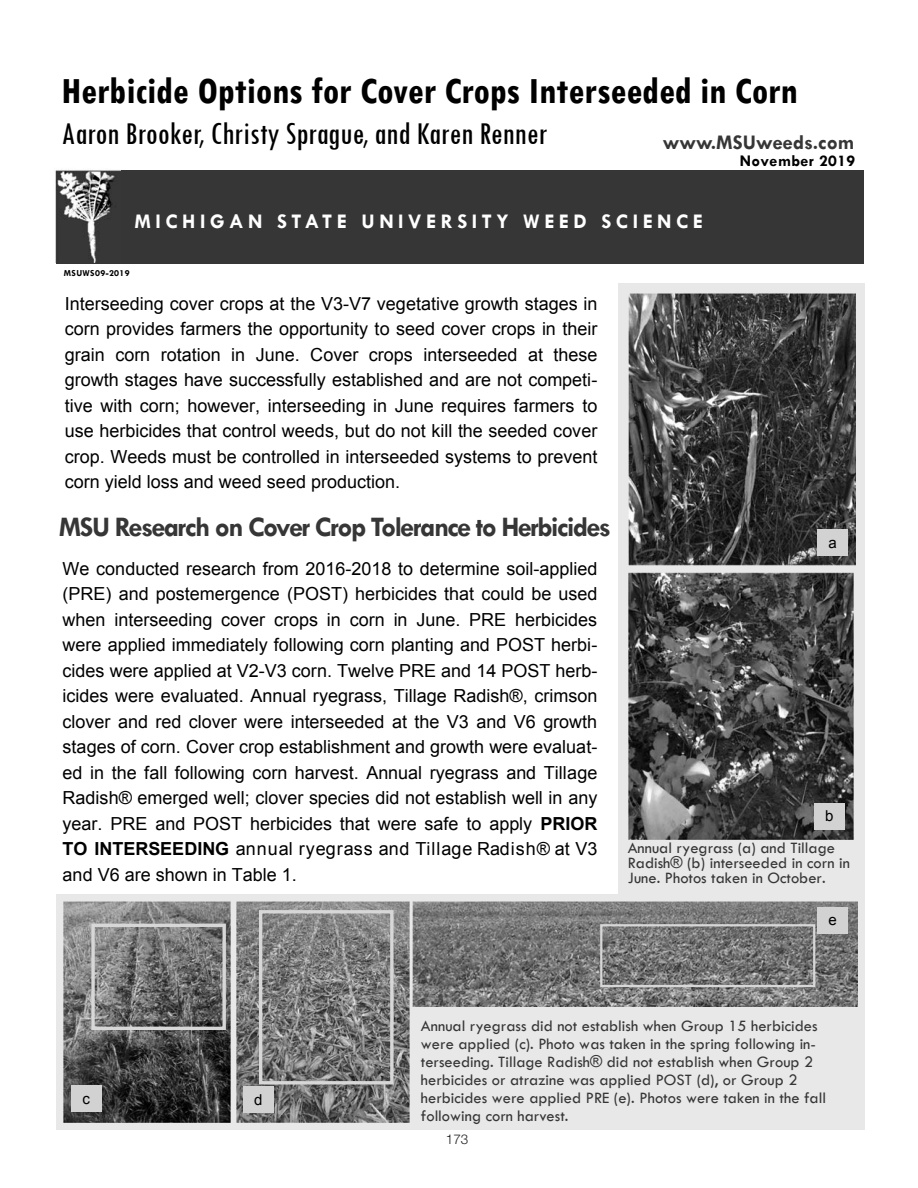
<style>
.page{position:relative;width:918px;height:1188px;background:#fff}
.page>*{position:absolute;margin:0;border:0;box-sizing:border-box;transform-origin:0 0}
.t1{font:700 condensed 39.15px "Tw Cen";color:#000}
.t2{font:condensed 33px "Tw Cen";color:#000}
.t3{font:700 28.5px "Tw Cen";letter-spacing:-.055em;color:#363636}
.t4{font:700 21px "Tw Cen";letter-spacing:.215em;color:#fff}
.t5{font:700 21px "Tw Cen";color:#363636}
.t6{font:18px/25.5px "Arial";color:#000;text-align:justify}
.t7{font:16.5px/18px "Tw Cen";color:#363636}
.t8{font:700 16.5px "Tw Cen";letter-spacing:.02em;color:#000}
.t9{font:15px "Arial";color:#000}
.t10{font:300 13.5px "Helvetica Neue LT Std";color:#231f20}
.t11{font:700 9.3px "Tw Cen";letter-spacing:.04em;color:#000}
.s1{font-weight:700}
</style>
<div class="page">
<div style="left:618px;top:283px;width:246px;height:612px;background:#e8e8e8"></div>
<div style="left:56px;top:170px;width:807px;height:94px;background:#363636"></div>
<img style="left:55px;top:170px;width:65px;height:93px">
<div style="left:56px;top:895px;width:808px;height:235px;background:#e8e8e8"></div>
<img style="left:629px;top:293px;width:227px;height:273px">
<img style="left:629px;top:573px;width:224px;height:266px">
<div style="left:818px;top:529px;width:30px;height:27px;background:#d2d2d2"></div>
<div style="left:814px;top:803px;width:31px;height:27px;background:#d2d2d2"></div>
<img style="left:412px;top:901px;width:445px;height:106px">
<img style="left:64px;top:901px;width:167px;height:221px">
<div style="left:91px;top:924px;width:135px;height:106px;border:3px solid #d7d7d7"></div>
<img style="left:236px;top:901px;width:173px;height:221px">
<div style="left:600px;top:924px;width:215px;height:63px;border:2px solid #d7d7d7"></div>
<div style="left:259px;top:910px;width:135px;height:174px;border:3px solid #d7d7d7"></div>
<div style="left:71px;top:1085px;width:30px;height:27px;background:#d2d2d2"></div>
<div style="left:243px;top:1086px;width:31px;height:27px;background:#d2d2d2"></div>
<div style="left:818px;top:907px;width:30px;height:27px;background:#d2d2d2"></div>
<p class="t1" style="left:62px;top:67px;width:738px">Herbicide Options for Cover Crops Interseeded in Corn</p>
<p class="t2" style="left:62px;top:113px;width:488px">Aaron Brooker, Christy Sprague, and Karen Renner</p>
<p class="t8" style="left:740px;top:150px;width:117px">November 2019</p>
<p class="t5" style="left:663px;top:130px;width:193px">www.MSUweeds.com</p>
<p class="t4" style="left:134px;top:209px;width:570px">MICHIGAN STATE UNIVERSITY WEED SCIENCE</p>
<p class="t11" style="left:64px;top:268px;width:68px">MSUWS09-2019</p>
<p class="t6" style="left:65px;top:291px;width:534px">Interseeding cover crops at the V3-V7 vegetative growth stages in corn provides farmers the opportunity to seed cover crops in their grain corn rotation in June. Cover crops interseeded at these growth stages have successfully established and are not competi&shy;tive with corn; however, interseeding in June requires farmers to use herbicides that control weeds, but do not kill the seeded cover crop. Weeds must be controlled in interseeded systems to prevent corn yield loss and weed seed production.</p>
<p class="t3" style="left:59px;top:509px;width:554px">MSU Research on Cover Crop Tolerance to Herbicides</p>
<p class="t6" style="left:63px;top:556px;width:536px">We conducted research from 2016-2018 to determine soil-applied (PRE) and postemergence (POST) herbicides that could be used when interseeding cover crops in corn in June. PRE herbicides were applied immediately following corn planting and POST herbi&shy;cides were applied at V2-V3 corn. Twelve PRE and 14 POST herb&shy;icides were evaluated. Annual ryegrass, Tillage Radish®, crimson clover and red clover were interseeded at the V3 and V6 growth stages of corn. Cover crop establishment and growth were evaluat&shy;ed in the fall following corn harvest. Annual ryegrass and Tillage Radish® emerged well; clover species did not establish well in any year. PRE and POST herbicides that were safe to apply <span class="s1">PRIOR TO INTERSEEDING</span> annual ryegrass and Tillage Radish® at V3 and V6 are shown in Table 1.</p>
<p class="t9" style="left:829px;top:532px;width:10px">a</p>
<p class="t9" style="left:825px;top:806px;width:10px">b</p>
<p class="t7" style="left:628px;top:840px;width:224px;line-height:15.3px">Annual ryegrass (a) and Tillage<br>Radish® (b) interseeded in corn in<br>June. Photos taken in October.</p>
<p class="t9" style="left:829px;top:910px;width:10px">e</p>
<p class="t9" style="left:82px;top:1088px;width:9px">c</p>
<p class="t9" style="left:254px;top:1089px;width:10px">d</p>
<p class="t7" style="left:421px;top:1017px;width:407px">Annual ryegrass did not establish when Group 15 herbicides were applied (c). Photo was taken in the spring following in&shy;terseeding. Tillage Radish® did not establish when Group 2 herbicides or atrazine was applied POST (d), or Group 2 herbicides were applied PRE (e). Photos were taken in the fall following corn harvest.</p>
<p class="t10" style="left:446px;top:1131px;width:24px">173</p>
</div>
